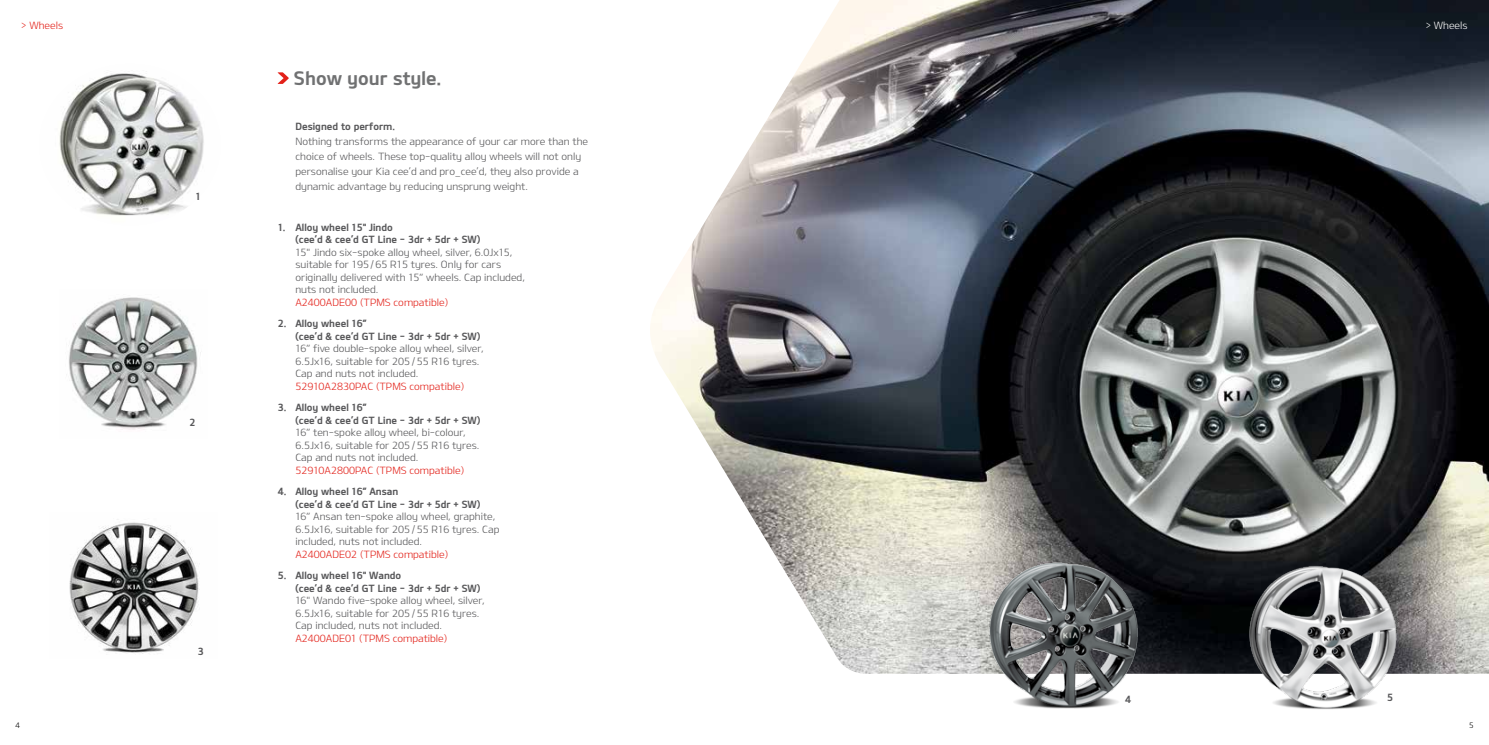
<style>
.page{position:relative;width:1489px;height:745px;background:#fff}
.page>*{position:absolute;margin:0;border:0;box-sizing:border-box;transform-origin:0 0}
.t1{font:18.75px "KIAOTFB";color:#707172}
.t2{font:10px/12.5px "KIAOTFL";color:#58585a}
.t3{font:10px/12.5px "KIAOTFB";color:#58585a}
.t4{font:10px "KIAOTFL";color:#e32119}
.t5{font:10px "KIAOTFL";color:#fff}
.t6{font:7.5px "KIAOTFL";color:#000}
</style>
<div class="page">
<img style="left:650px;top:0;width:838px;height:674px">
<img style="left:59px;top:73px;width:145px;height:143px">
<svg style="left:278px;top:72px;width:11px;height:12px"></svg>
<img style="left:977px;top:551px;width:175px;height:158px">
<img style="left:1230px;top:553px;width:186px;height:157px">
<img style="left:69px;top:519px;width:131px;height:135px">
<img style="left:69px;top:297px;width:132px;height:133px">
<p class="t4" style="left:21px;top:19px;width:43px">&gt; Wheels</p>
<p class="t5" style="left:1425px;top:19px;width:43px">&gt; Wheels</p>
<p class="t3" style="left:195px;top:189px;width:7px">1</p>
<p class="t3" style="left:189px;top:415px;width:8px">2</p>
<p class="t3" style="left:198px;top:644px;width:8px">3</p>
<h1 class="t1" style="left:294px;top:67px;width:149px">Show your style.</h1>
<p class="t3" style="left:295px;top:120px;width:101px">Designed to perform.</p>
<p class="t2" style="left:295px;top:134px;width:294px;line-height:15px">Nothing transforms the appearance of your car more than the choice of wheels. These top-quality alloy wheels will not only personalise your Kia cee’d and pro_cee’d, they also provide a dynamic advantage by reducing unsprung weight.</p>
<p class="t3" style="left:295px;top:220px;width:186px;text-indent:-18px">1. Alloy wheel 15" Jindo<br>(cee’d &amp; cee’d GT Line - 3dr + 5dr + SW)</p>
<p class="t2" style="left:295px;top:245px;width:231px">15" Jindo six-spoke alloy wheel, silver, 6.0Jx15, suitable for 195/65 R15 tyres. Only for cars originally delivered with 15” wheels. Cap included, nuts not included.</p>
<p class="t4" style="left:295px;top:296px;width:154px">A2400ADE00 (TPMS compatible)</p>
<p class="t3" style="left:295px;top:317px;width:186px;text-indent:-18px">2. Alloy wheel 16”<br>(cee’d &amp; cee’d GT Line - 3dr + 5dr + SW)</p>
<p class="t2" style="left:295px;top:342px;width:190px">16” five double-spoke alloy wheel, silver,<br>6.5Jx16, suitable for 205/55 R16 tyres.<br>Cap and nuts not included.</p>
<p class="t4" style="left:295px;top:380px;width:170px">52910A2830PAC (TPMS compatible)</p>
<p class="t3" style="left:295px;top:400px;width:186px;text-indent:-18px">3. Alloy wheel 16”<br>(cee’d &amp; cee’d GT Line - 3dr + 5dr + SW)</p>
<p class="t2" style="left:295px;top:425px;width:185px">16” ten-spoke alloy wheel, bi-colour,<br>6.5Jx16, suitable for 205/55 R16 tyres.<br>Cap and nuts not included.</p>
<p class="t4" style="left:295px;top:463px;width:170px">52910A2800PAC (TPMS compatible)</p>
<p class="t3" style="left:295px;top:484px;width:186px;text-indent:-18px">4. Alloy wheel 16” Ansan<br>(cee’d &amp; cee’d GT Line - 3dr + 5dr + SW)</p>
<p class="t2" style="left:295px;top:509px;width:205px">16” Ansan ten-spoke alloy wheel, graphite,<br>6.5Jx16, suitable for 205/55 R16 tyres. Cap included, nuts not included.</p>
<p class="t4" style="left:295px;top:547px;width:154px">A2400ADE02 (TPMS compatible)</p>
<p class="t3" style="left:295px;top:568px;width:186px;text-indent:-18px">5. Alloy wheel 16" Wando<br>(cee’d &amp; cee’d GT Line - 3dr + 5dr + SW)</p>
<p class="t2" style="left:295px;top:593px;width:191px">16" Wando five-spoke alloy wheel, silver,<br>6.5Jx16, suitable for 205/55 R16 tyres.<br>Cap included, nuts not included.</p>
<p class="t4" style="left:295px;top:631px;width:153px">A2400ADE01 (TPMS compatible)</p>
<p class="t3" style="left:1125px;top:692px;width:7px">4</p>
<p class="t3" style="left:1386px;top:690px;width:8px">5</p>
<p class="t6" style="left:15px;top:720px;width:6px">4</p>
<p class="t6" style="left:1468px;top:720px;width:6px">5</p>
</div>
